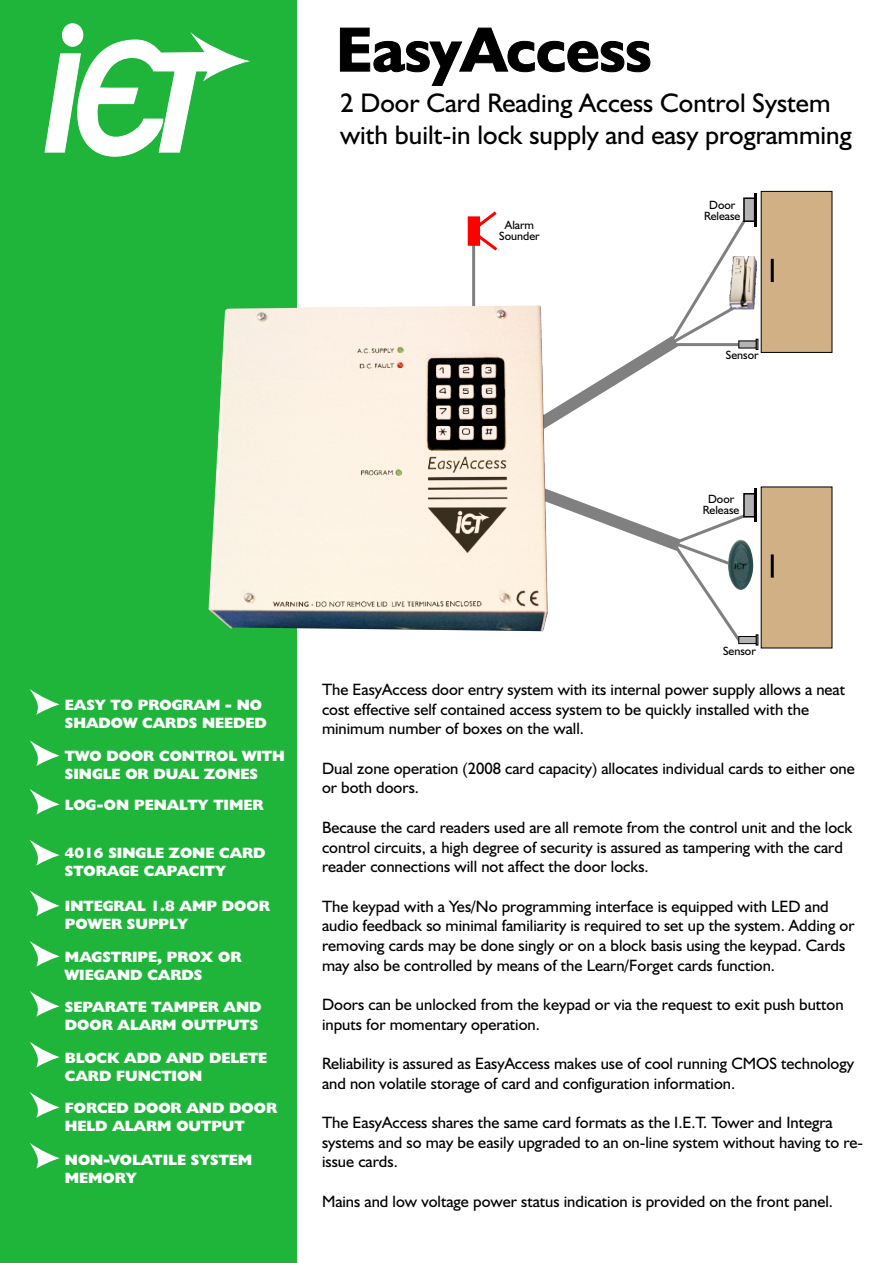
<style>
.page{position:relative;width:894px;height:1263px;background:#fff}
.page>*{position:absolute;margin:0;border:0;box-sizing:border-box;transform-origin:0 0}
.t1{font:700 63px "Humanst 521 BT";color:#000}
.t2{font:27px/32.2px "Humanst 521 BT";color:#000}
.t3{font:16.5px/19.6px "Humanst 521 BT";color:#000}
.t4{font:15px/18px "Humanst 521 X Bd BT";color:#fff}
.t5{font:12px/10.9px "Humanst 521 BT";color:#000;text-align:center}
</style>
<div class="page">
<hr style="left:472px;top:244px;width:3px;height:62px;background:#808080">
<div style="left:0;top:0;width:297px;height:1263px;background:#1fb53b"></div>
<svg style="left:45px;top:33px;width:205px;height:124px"></svg>
<div style="left:62px;top:24px;width:21px;height:22px;background:#fff;border:1px solid #fff;border-radius:50%"></div>
<svg style="left:30px;top:689px;width:29px;height:26px"></svg>
<svg style="left:30px;top:740px;width:29px;height:26px"></svg>
<svg style="left:30px;top:789px;width:29px;height:26px"></svg>
<svg style="left:30px;top:840px;width:29px;height:26px"></svg>
<svg style="left:30px;top:890px;width:29px;height:26px"></svg>
<svg style="left:30px;top:941px;width:29px;height:26px"></svg>
<svg style="left:30px;top:991px;width:29px;height:26px"></svg>
<svg style="left:30px;top:1042px;width:29px;height:25px"></svg>
<svg style="left:30px;top:1092px;width:29px;height:26px"></svg>
<svg style="left:30px;top:1143px;width:29px;height:26px"></svg>
<svg style="left:548px;top:220px;width:200px;height:207px"></svg>
<svg style="left:529px;top:489px;width:221px;height:156px"></svg>
<img style="left:209px;top:305px;width:339px;height:326px">
<div style="left:743px;top:197px;width:12px;height:25px;background:#b3b3b3;border:2px solid #000"></div>
<hr style="left:754px;top:193px;width:2px;height:33px;background:#000">
<div style="left:743px;top:493px;width:12px;height:25px;background:#b3b3b3;border:2px solid #000"></div>
<hr style="left:754px;top:489px;width:2px;height:33px;background:#000">
<svg style="left:756px;top:339px;width:2px;height:11px"></svg>
<div style="left:738px;top:340px;width:19px;height:8px;background:#b3b3b3;border:1px solid #000"></div>
<svg style="left:756px;top:634px;width:2px;height:12px"></svg>
<div style="left:738px;top:636px;width:19px;height:8px;background:#b3b3b3;border:1px solid #000"></div>
<div style="left:761px;top:191px;width:71px;height:162px;background:#d1b085;border:1px solid #000"></div>
<div style="left:761px;top:487px;width:71px;height:161px;background:#d1b085"></div>
<svg style="left:467px;top:211px;width:31px;height:43px"></svg>
<img style="left:730px;top:257px;width:27px;height:53px">
<hr style="left:771px;top:259px;width:3px;height:23px;background:#000">
<hr style="left:771px;top:554px;width:3px;height:24px;background:#000">
<img style="left:728px;top:539px;width:25px;height:51px;border-radius:50%">
<h1 class="t1" style="left:336px;top:23px;width:317px">EasyAccess</h1>
<h2 class="t2" style="left:340px;top:89px;width:513px">2 Door Card Reading Access Control System with built-in lock supply and easy programming</h2>
<p class="t5" style="left:499px;top:220px;width:42px">Alarm<br>Sounder</p>
<p class="t5" style="left:704px;top:200px;width:38px">Door<br>Release</p>
<p class="t5" style="left:726px;top:350px;width:34px">Sensor</p>
<p class="t5" style="left:703px;top:495px;width:38px">Door<br>Release</p>
<p class="t4" style="left:65px;top:697px;width:203px">EASY TO PROGRAM - NO<br>SHADOW CARDS NEEDED</p>
<p class="t4" style="left:65px;top:748px;width:221px">TWO DOOR CONTROL WITH<br>SINGLE OR DUAL ZONES</p>
<p class="t4" style="left:65px;top:797px;width:200px">LOG-ON PENALTY TIMER</p>
<p class="t4" style="left:65px;top:845px;width:202px">4016 SINGLE ZONE CARD<br>STORAGE CAPACITY</p>
<p class="t4" style="left:65px;top:899px;width:206px">INTEGRAL 1.8 AMP DOOR<br>POWER SUPPLY</p>
<p class="t4" style="left:65px;top:949px;width:178px">MAGSTRIPE, PROX OR<br>WIEGAND CARDS</p>
<p class="t4" style="left:65px;top:999px;width:198px">SEPARATE TAMPER AND<br>DOOR ALARM OUTPUTS</p>
<p class="t4" style="left:65px;top:1050px;width:204px">BLOCK ADD AND DELETE<br>CARD FUNCTION</p>
<p class="t4" style="left:65px;top:1100px;width:214px">FORCED DOOR AND DOOR<br>HELD ALARM OUTPUT</p>
<p class="t4" style="left:65px;top:1152px;width:189px">NON-VOLATILE SYSTEM<br>MEMORY</p>
<p class="t5" style="left:723px;top:646px;width:34px">Sensor</p>
<p class="t3" style="left:322px;top:681px;width:525px">The EasyAccess door entry system with its internal power supply allows a neat cost effective self contained access system to be quickly installed with the minimum number of boxes on the wall.</p>
<p class="t3" style="left:322px;top:760px;width:534px">Dual zone operation (2008 card capacity) allocates individual cards to either one or both doors.</p>
<p class="t3" style="left:322px;top:819px;width:532px">Because the card readers used are all remote from the control unit and the lock control circuits, a high degree of security is assured as tampering with the card reader connections will not affect the door locks.</p>
<p class="t3" style="left:322px;top:897px;width:534px">The keypad with a Yes/No programming interface is equipped with LED and audio feedback so minimal familiarity is required to set up the system. Adding or removing cards may be done singly or on a block basis using the keypad. Cards may also be controlled by means of the Learn/Forget cards function.</p>
<p class="t3" style="left:322px;top:996px;width:523px">Doors can be unlocked from the keypad or via the request to exit push button inputs for momentary operation.</p>
<p class="t3" style="left:322px;top:1055px;width:534px">Reliability is assured as EasyAccess makes use of cool running CMOS technology</p>
<p class="t3" style="left:322px;top:1075px;width:415px">and non volatile storage of card and configuration information.</p>
<p class="t3" style="left:322px;top:1114px;width:512px">The EasyAccess shares the same card formats as the I.E.T. Tower and Integra</p>
<p class="t3" style="left:322px;top:1134px;width:543px">systems and so may be easily upgraded to an on-line system without having to re&shy;issue cards.</p>
<p class="t3" style="left:322px;top:1193px;width:513px">Mains and low voltage power status indication is provided on the front panel.</p>
</div>
